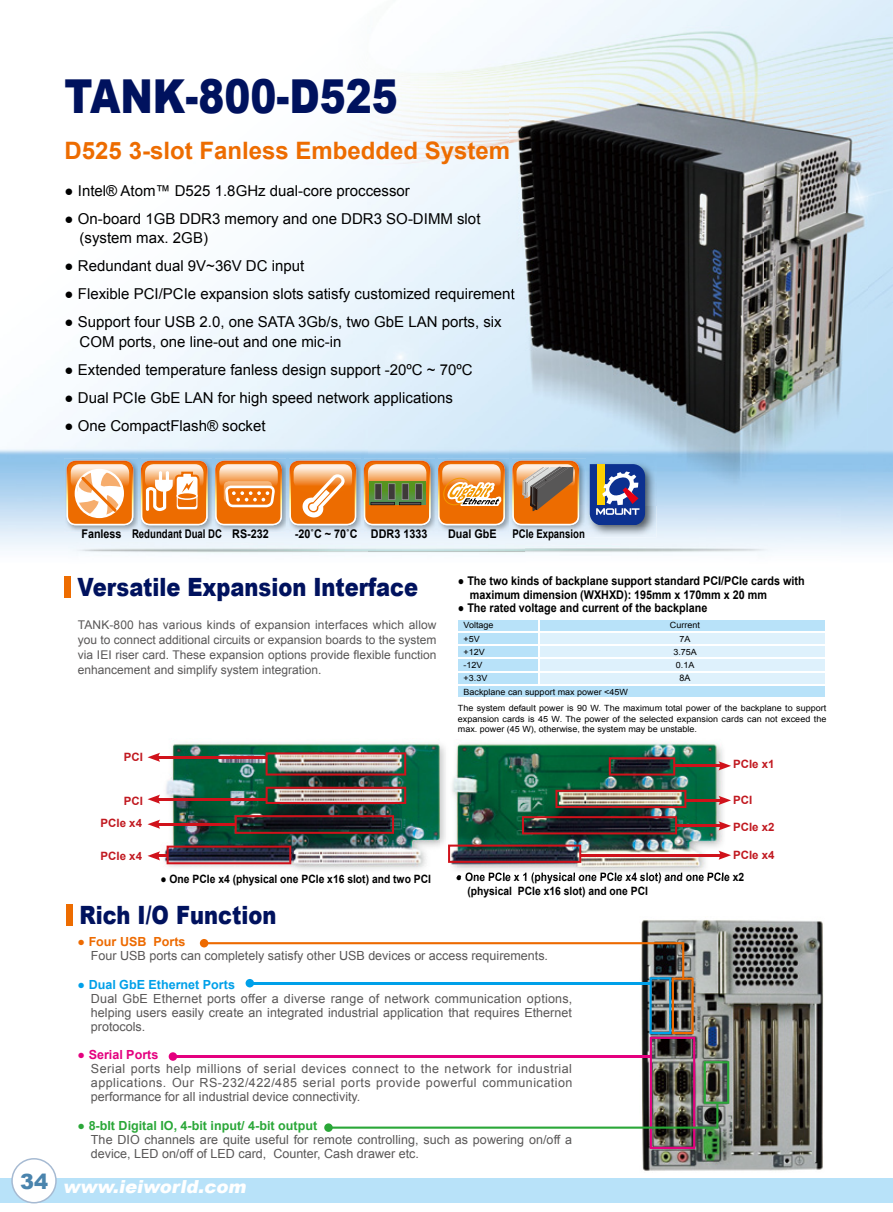
<style>
.page{position:relative;width:893px;height:1212px;background:#fff}
.page>*{position:absolute;margin:0;border:0;box-sizing:border-box;transform-origin:0 0}
.t1{font:900 46.8px "Arial";color:#00125e;scale:.83 1}
.t2{font:900 25.2px "Arial";color:#00125e;scale:.83 1}
.t3{font:700 24px "Arial";color:#ed6c00}
.t4{font:italic 900 18px "Arial";color:#fff}
.t5{font:15px/19.5px "Arial";color:#000}
.t6{font:12.6px/14.1px "Arial";letter-spacing:.005em;color:#595757}
.t7{font:12.6px/14.1px "Arial";letter-spacing:.035em;color:#595757}
.t8{font:12px/15px "Arial";color:#595757;text-align:justify}
.t9{font:700 12px/13.5px "Arial";color:#000;scale:.9 1}
.t10{font:700 12px "Arial";color:#000;scale:.8 1}
.t11{font:700 11.4px/14.4px "Arial";color:#000;scale:.9 1}
.t12{font:700 11.4px/22.2px "Arial";color:#c11920;text-align:right}
.t13{font:9px "Arial";color:#000}
.t14{font:8.55px/10.5px "Arial";color:#000;text-align:justify;scale:1.05 1}
.s1{color:#ed6a00}
.s2{font-weight:700;color:#ed6a00}
.s3{color:#00a0e9}
.s4{font-weight:700;color:#00a0e9}
.s5{color:#e4007f}
.s6{font-weight:700;color:#e4007f}
.s7{color:#2aa738}
.s8{font-weight:700;color:#2aa738}
</style>
<div class="page">
<div style="left:0;top:1178px;width:893px;height:24px;background:#b8e2f9"></div>
<svg style="left:11px;top:1158px;width:46px;height:45px"></svg>
<img style="left:641px;top:920px;width:183px;height:251px">
<img style="left:0;top:177px;width:367px;height:414px">
<img style="left:382px;top:0;width:511px;height:136px">
<img style="left:367px;top:141px;width:142px;height:23px">
<img style="left:66px;top:288px;width:443px;height:14px">
<div style="left:64px;top:576px;width:6px;height:21px;background:#ed6c00"></div>
<img style="left:509px;top:93px;width:358px;height:413px">
<img style="left:509px;top:288px;width:6px;height:14px">
<svg style="left:458px;top:620px;width:367px;height:77px;background:#d2ecfb"></svg>
<img style="left:160px;top:758px;width:263px;height:112px">
<img style="left:161px;top:742px;width:279px;height:124px">
<img style="left:457px;top:872px;width:267px;height:4px">
<img style="left:440px;top:739px;width:283px;height:129px">
<img style="left:446px;top:739px;width:4px;height:105px">
<svg style="left:266px;top:752px;width:140px;height:23px;background:#a68b85"></svg>
<svg style="left:609px;top:757px;width:66px;height:18px"></svg>
<svg style="left:555px;top:790px;width:131px;height:18px;background:#b18274"></svg>
<svg style="left:522px;top:816px;width:155px;height:18px;background:#401e25"></svg>
<svg style="left:446px;top:844px;width:135px;height:29px"></svg>
<svg style="left:266px;top:787px;width:140px;height:17px;background:#b3837e"></svg>
<svg style="left:235px;top:815px;width:159px;height:19px;background:#3e1c20"></svg>
<hr style="left:156px;top:756px;width:111px;height:2px;background:#d0121b">
<svg style="left:148px;top:753px;width:12px;height:9px"></svg>
<hr style="left:674px;top:765px;width:48px;height:2px;background:#d0121b">
<svg style="left:718px;top:761px;width:13px;height:9px"></svg>
<hr style="left:685px;top:799px;width:37px;height:2px;background:#d0121b">
<svg style="left:718px;top:796px;width:13px;height:9px"></svg>
<hr style="left:676px;top:825px;width:46px;height:2px;background:#d0121b">
<svg style="left:718px;top:821px;width:13px;height:9px"></svg>
<hr style="left:580px;top:854px;width:142px;height:2px;background:#d0121b">
<svg style="left:718px;top:850px;width:13px;height:10px"></svg>
<hr style="left:156px;top:798px;width:111px;height:2px;background:#d0121b">
<svg style="left:148px;top:794px;width:12px;height:10px"></svg>
<hr style="left:156px;top:823px;width:79px;height:2px;background:#d0121b">
<svg style="left:148px;top:819px;width:12px;height:10px"></svg>
<svg style="left:148px;top:845px;width:143px;height:19px;background:#684352"></svg>
<img style="left:64px;top:458px;width:74px;height:74px">
<img style="left:140px;top:458px;width:147px;height:74px">
<img style="left:138px;top:458px;width:2px;height:74px">
<img style="left:213px;top:458px;width:1px;height:74px">
<img style="left:289px;top:458px;width:72px;height:74px">
<img style="left:287px;top:458px;width:2px;height:74px">
<img style="left:363px;top:458px;width:146px;height:74px">
<img style="left:361px;top:458px;width:2px;height:74px">
<img style="left:509px;top:458px;width:77px;height:74px">
<img style="left:436px;top:458px;width:1px;height:74px">
<img style="left:586px;top:460px;width:70px;height:77px">
<svg style="left:586px;top:464px;width:59px;height:68px;background:#63729b"></svg>
<svg style="left:67px;top:461px;width:66px;height:64px"></svg>
<svg style="left:512px;top:461px;width:67px;height:64px;background:#c57f44"></svg>
<svg style="left:215px;top:461px;width:67px;height:64px;background:#f19a51"></svg>
<svg style="left:364px;top:461px;width:66px;height:64px;background:#bd8944"></svg>
<svg style="left:438px;top:461px;width:67px;height:64px;background:#ed9f57"></svg>
<svg style="left:289px;top:461px;width:67px;height:64px;background:#f19d55"></svg>
<svg style="left:141px;top:461px;width:67px;height:64px"></svg>
<div style="left:200px;top:939px;width:8px;height:8px;background:#ed6a00;border-radius:50%"></div>
<hr style="left:173px;top:1055px;width:478px;height:2px;background:#e4007f">
<div style="left:169px;top:1052px;width:8px;height:9px;background:#e4007f;border-radius:50%"></div>
<svg style="left:204px;top:942px;width:525px;height:207px"></svg>
<div style="left:324px;top:1123px;width:9px;height:9px;background:#2aa738;border-radius:50%"></div>
<div style="left:66px;top:904px;width:7px;height:21px;background:#ed6c00"></div>
<hr style="left:250px;top:982px;width:401px;height:2px;background:#00a0e9">
<div style="left:246px;top:979px;width:8px;height:8px;background:#00a0e9;border-radius:50%"></div>
<h1 class="t1" style="left:65px;top:62px;width:403px">TANK-800-D525</h1>
<h3 class="t3" style="left:65px;top:135px;width:447px">D525 3-slot Fanless Embedded System</h3>
<p class="t5" style="left:65px;top:181px;width:347px">● Intel® Atom™ D525 1.8GHz dual-core proccessor</p>
<p class="t5" style="left:80px;top:209px;width:402px;text-indent:-15px">● On-board 1GB DDR3 memory and one DDR3 SO-DIMM slot (system max. 2GB)</p>
<p class="t5" style="left:65px;top:256px;width:241px">● Redundant dual 9V~36V DC input</p>
<p class="t5" style="left:65px;top:284px;width:452px">● Flexible PCI/PCIe expansion slots satisfy customized requirement</p>
<p class="t5" style="left:80px;top:312px;width:424px;text-indent:-15px">● Support four USB 2.0, one SATA 3Gb/s, two GbE LAN ports, six<br>COM ports, one line-out and one mic-in</p>
<p class="t5" style="left:65px;top:360px;width:410px">● Extended temperature fanless design support -20ºC ~ 70ºC</p>
<p class="t5" style="left:65px;top:388px;width:390px">● Dual PCIe GbE LAN for high speed network applications</p>
<p class="t5" style="left:65px;top:416px;width:203px">● One CompactFlash® socket</p>
<p class="t9" style="left:81px;top:528px;width:210px">Fanless Redundant Dual DC RS-232</p>
<p class="t9" style="left:295px;top:528px;width:149px">-20˚C ~ 70˚C DDR3 1333</p>
<p class="t9" style="left:448px;top:528px;width:56px">Dual GbE</p>
<p class="t10" style="left:512px;top:526px;width:92px">PCIe Expansion</p>
<h2 class="t2" style="left:77px;top:569px;width:412px">Versatile Expansion Interface</h2>
<p class="t9" style="left:470px;top:575px;width:374px;text-indent:-12px">● The two kinds of backplane support standard PCI/PCIe cards with maximum dimension (WXHXD): 195mm x 170mm x 20 mm</p>
<p class="t9" style="left:458px;top:602px;width:279px">● The rated voltage and current of the backplane</p>
<p class="t8" style="left:78px;top:617px;width:360px">TANK-800 has various kinds of expansion interfaces which allow you to connect additional circuits or expansion boards to the system via IEI riser card. These expansion options provide flexible function enhancement and simplify system integration.</p>
<p class="t12" style="left:124px;top:746px;width:21px">PCI</p>
<p class="t12" style="left:101px;top:790px;width:44px">PCI<br>PCIe x4</p>
<p class="t12" style="left:101px;top:845px;width:43px">PCIe x4</p>
<p class="t11" style="left:161px;top:872px;width:302px">● One PCIe x4 (physical one PCIe x16 slot) and two PCI</p>
<h2 class="t2" style="left:80px;top:896px;width:239px">Rich I/O Function</h2>
<p class="t14" style="left:464px;top:620px;width:30px">Voltage</p>
<p class="t14" style="left:670px;top:620px;width:30px">Current</p>
<p class="t14" style="left:464px;top:633px;width:17px">+5V</p>
<p class="t14" style="left:680px;top:633px;width:12px">7A</p>
<p class="t14" style="left:464px;top:647px;width:22px">+12V</p>
<p class="t14" style="left:673px;top:647px;width:24px">3.75A</p>
<p class="t14" style="left:464px;top:660px;width:20px">-12V</p>
<p class="t14" style="left:676px;top:660px;width:19px">0.1A</p>
<p class="t14" style="left:464px;top:673px;width:24px">+3.3V</p>
<p class="t13" style="left:680px;top:672px;width:13px">8A</p>
<p class="t14" style="left:464px;top:686px;width:158px">Backplane can support max power &lt;45W</p>
<p class="t14" style="left:458px;top:703px;width:352px">The system default power is 90 W. The maximum total power of the backplane to support expansion cards is 45 W. The power of the selected expansion cards can not exceed the max. power (45 W), otherwise, the system may be unstable.</p>
<p class="t12" style="left:733px;top:753px;width:43px">PCIe x1</p>
<p class="t12" style="left:733px;top:789px;width:21px">PCI</p>
<p class="t12" style="left:733px;top:816px;width:43px">PCIe x2</p>
<p class="t12" style="left:733px;top:844px;width:43px">PCIe x4</p>
<p class="t11" style="left:467px;top:870px;width:309px;text-indent:-11px">● One PCIe x 1 (physical one PCIe x4 slot) and one PCIe x2 (physical PCIe x16 slot) and one PCI</p>
<p class="t6" style="left:91px;top:935px;width:459px;text-indent:-13px"><span class="s1">●</span> <span class="s2">Four USB Ports<br></span>Four USB ports can completely satisfy other USB devices or access requirements.</p>
<p class="t6" style="left:91px;top:977px;width:483px;text-indent:-13px"><span class="s3">●</span> <span class="s4">Dual GbE Ethernet Ports<br></span>Dual GbE Ethernet ports offer a diverse range of network communication options, helping users easily create an integrated industrial application that requires Ethernet protocols.</p>
<p class="t7" style="left:91px;top:1048px;width:483px;text-indent:-13px"><span class="s5">●</span> <span class="s6">Serial Ports<br></span>Serial ports help millions of serial devices connect to the network for industrial applications. Our RS-232/422/485 serial ports provide powerful communication performance for all industrial device connectivity.</p>
<p class="t6" style="left:91px;top:1118px;width:483px;text-indent:-13px"><span class="s7">●</span> <span class="s8">8-bIt Digital IO, 4-bit input/ 4-bit output<br></span>The DIO channels are quite useful for remote controlling, such as powering on/off a device, LED on/off of LED card, Counter, Cash drawer etc.</p>
<h3 class="t4" style="left:20px;top:1174px;width:232px"><sup>3</sup> <sup>4</sup> www.ieiworld.com</h3>
</div>
